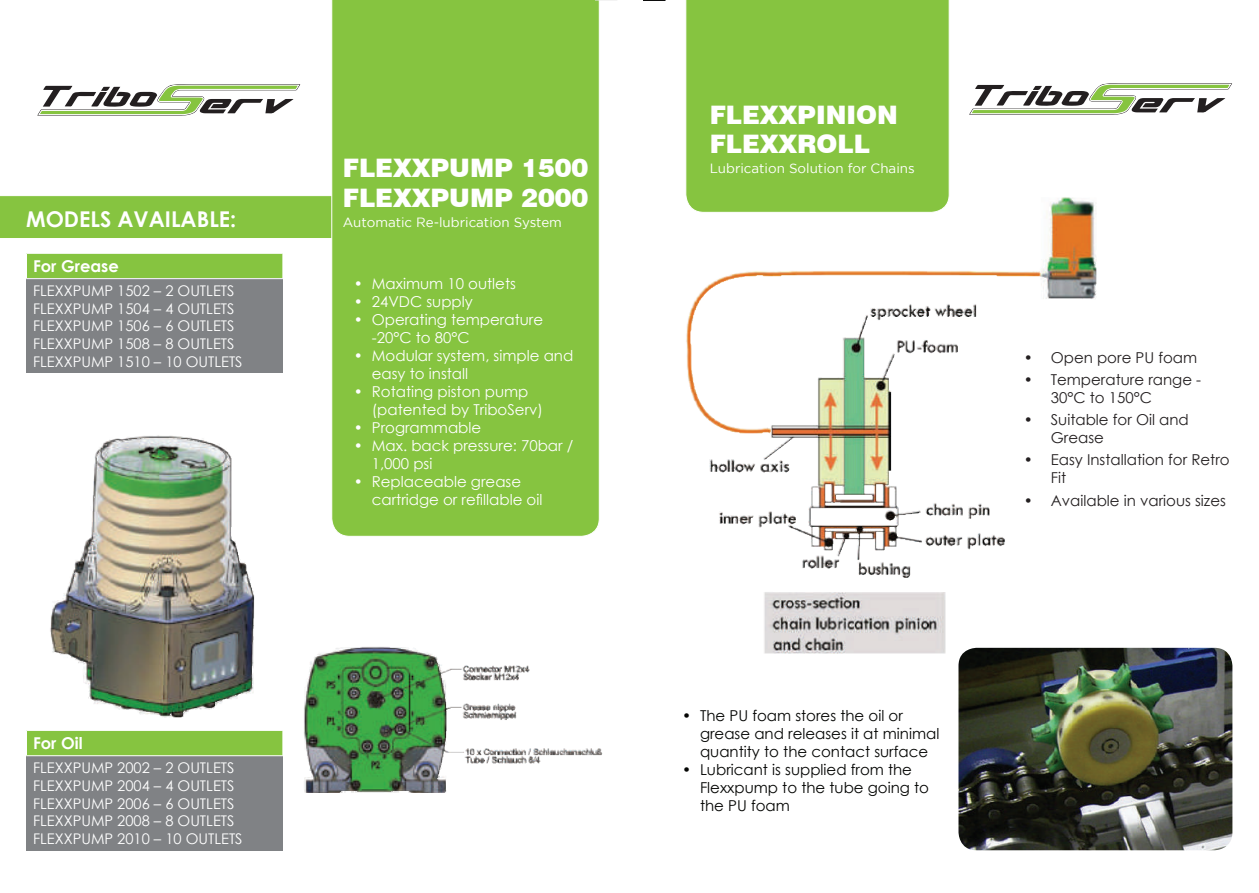
<style>
.page{position:relative;width:1259px;height:893px;background:#fff}
.page>*{position:absolute;margin:0;border:0;box-sizing:border-box;transform-origin:0 0}
.t1{font:900 25.5px/29.4px "Swiss 721 BT";color:#fff}
.t2{font:700 21.75px "Century Gothic";color:#fff}
.t3{font:700 16.35px "Century Gothic";color:#fff}
.t4{font:15px/18px "Century Gothic";color:#fff}
.t5{font:15px/18px "Century Gothic";color:#040503}
.t6{font:15px/18px "Century Gothic";color:#231f20}
.t7{font:14.7px/17.7px "Century Gothic";color:#fff}
.t8{font:13.35px "Gotham";color:#fff}
</style>
<div class="page">
<div style="left:0;top:196px;width:331px;height:42px;background:#86c440"></div>
<img style="left:304px;top:646px;width:299px;height:147px">
<div style="left:331px;top:0;width:268px;height:537px;background:#86c440"></div>
<img style="left:50px;top:435px;width:205px;height:283px">
<div style="left:26px;top:253px;width:257px;height:26px;background:#86c440"></div>
<div style="left:26px;top:279px;width:257px;height:94px;background:#808285"></div>
<hr style="left:26px;top:253px;width:257px;height:1px;background:#fff">
<svg style="left:26px;top:254px;width:1px;height:24px"></svg>
<svg style="left:282px;top:254px;width:1px;height:24px"></svg>
<hr style="left:26px;top:278px;width:257px;height:1px;background:#fff">
<div style="left:26px;top:730px;width:257px;height:26px;background:#86c440"></div>
<div style="left:26px;top:756px;width:257px;height:94px;background:#808285"></div>
<hr style="left:26px;top:730px;width:257px;height:1px;background:#fff">
<svg style="left:26px;top:731px;width:1px;height:24px"></svg>
<svg style="left:282px;top:731px;width:1px;height:24px"></svg>
<hr style="left:26px;top:755px;width:257px;height:1px;background:#fff">
<svg style="left:37px;top:84px;width:263px;height:32px"></svg>
<svg style="left:643px;top:0;width:22px;height:1px"></svg>
<img style="left:686px;top:179px;width:432px;height:475px">
<div style="left:685px;top:0;width:264px;height:213px;background:#86c440"></div>
<svg style="left:969px;top:83px;width:263px;height:32px"></svg>
<img style="left:958px;top:648px;width:274px;height:202px">
<svg style="left:595px;top:0;width:22px;height:1px"></svg>
<h2 class="t2" style="left:26px;top:203px;width:212px">MODELS AVAILABLE:</h2>
<p class="t3" style="left:33px;top:254px;width:87px">For Grease</p>
<p class="t7" style="left:33px;top:282px;width:211px">FLEXXPUMP 1502 – 2 OUTLETS<br>FLEXXPUMP 1504 – 4 OUTLETS<br>FLEXXPUMP 1506 – 6 OUTLETS<br>FLEXXPUMP 1508 – 8 OUTLETS<br>FLEXXPUMP 1510 – 10 OUTLETS</p>
<p class="t3" style="left:33px;top:731px;width:51px">For Oil</p>
<p class="t7" style="left:33px;top:759px;width:211px">FLEXXPUMP 2002 – 2 OUTLETS<br>FLEXXPUMP 2004 – 4 OUTLETS<br>FLEXXPUMP 2006 – 6 OUTLETS<br>FLEXXPUMP 2008 – 8 OUTLETS<br>FLEXXPUMP 2010 – 10 OUTLETS</p>
<h1 class="t1" style="left:343px;top:153px;width:247px">FLEXXPUMP 1500<br>FLEXXPUMP 2000</h1>
<p class="t8" style="left:343px;top:215px;width:221px">Automatic Re-lubrication System</p>
<p class="t4" style="left:354px;top:274px;width:164px">• Maximum 10 outlets</p>
<p class="t4" style="left:354px;top:292px;width:121px">• 24VDC supply</p>
<p class="t4" style="left:372px;top:310px;width:173px;text-indent:-18px">• Operating temperature -20°C to 80°C</p>
<p class="t4" style="left:372px;top:346px;width:203px;text-indent:-18px">• Modular system, simple and easy to install</p>
<p class="t4" style="left:372px;top:382px;width:173px;text-indent:-18px">• Rotating piston pump (patented by TriboServ)</p>
<p class="t4" style="left:354px;top:418px;width:129px">• Programmable</p>
<p class="t4" style="left:372px;top:436px;width:203px;text-indent:-18px">• Max. back pressure: 70bar /<br>1,000 psi</p>
<p class="t4" style="left:372px;top:472px;width:172px;text-indent:-18px">• Replaceable grease cartridge or refillable oil</p>
<h1 class="t1" style="left:709px;top:100px;width:190px">FLEXXPINION<br>FLEXXROLL</h1>
<p class="t8" style="left:709px;top:161px;width:206px">Lubrication Solution for Chains</p>
<p class="t5" style="left:700px;top:706px;width:241px;text-indent:-18px">• The PU foam stores the oil or grease and releases it at minimal quantity to the contact surface</p>
<p class="t5" style="left:700px;top:760px;width:231px;text-indent:-18px">• Lubricant is supplied from the<br>Flexxpump to the tube going to the PU foam</p>
<p class="t6" style="left:1023px;top:348px;width:175px">• Open pore PU foam</p>
<p class="t6" style="left:1050px;top:370px;width:152px;text-indent:-27px">• Temperature range -<br>30°C to 150°C</p>
<p class="t6" style="left:1050px;top:410px;width:140px;text-indent:-27px">• Suitable for Oil and<br>Grease</p>
<p class="t6" style="left:1050px;top:451px;width:180px;text-indent:-27px">• Easy Installation for Retro<br>Fit</p>
<p class="t6" style="left:1023px;top:491px;width:204px">• Available in various sizes</p>
</div>
